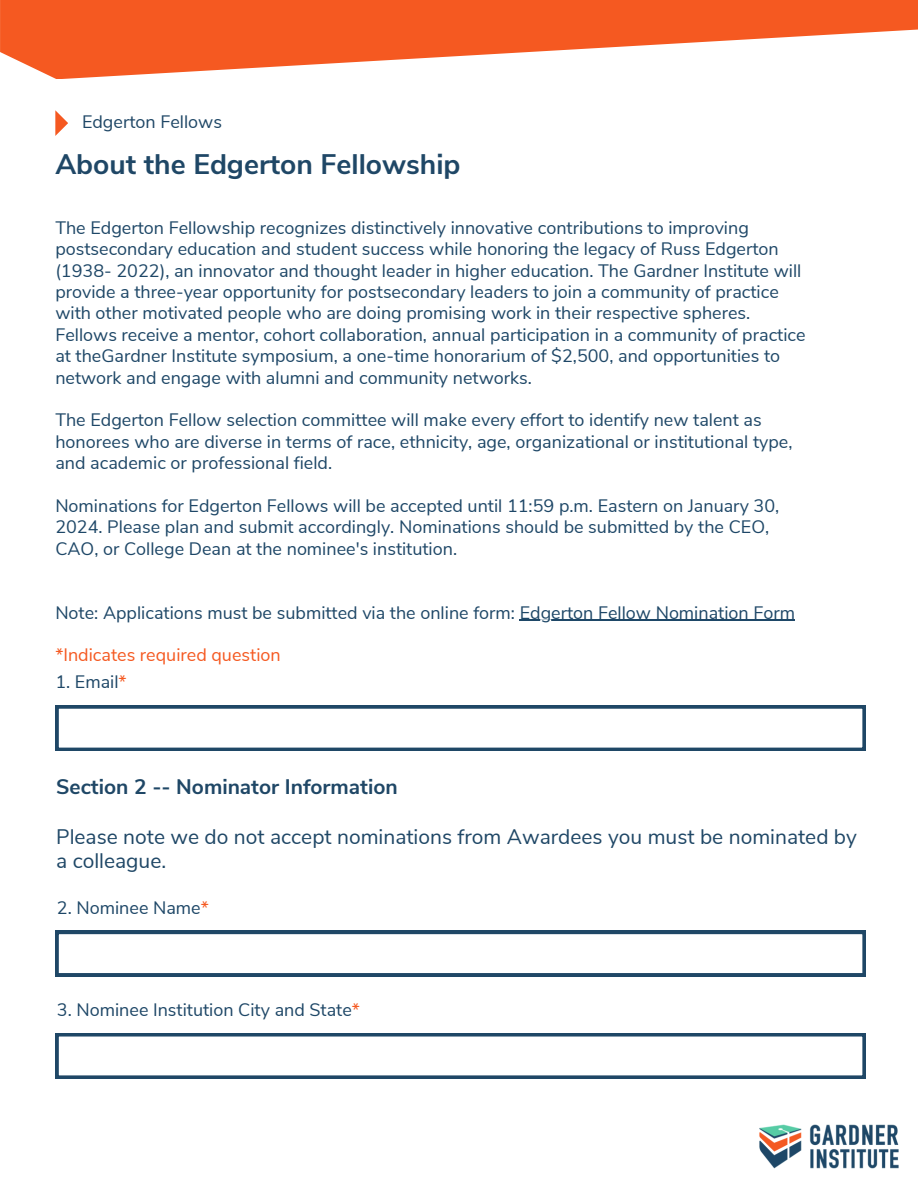
<style>
.page{position:relative;width:918px;height:1188px;background:#fff}
.page>*{position:absolute;margin:0;border:0;box-sizing:border-box;transform-origin:0 0}
.t1{font:700 28.2px "Nunito Sans";color:#1f4766}
.t2{font:21px/24.8px "Nunito Sans";color:#1f4766}
.t3{font:700 21px "Nunito Sans";color:#1f4766}
.t4{font:18px/21.3px "Nunito Sans";color:#1e4767}
.t5{font:18px "Nunito Sans";color:#f55921}
.t6{font:18px "Nunito Sans";color:#1f4766}
.s1{color:#f55921}
</style>
<div class="page">
<svg style="left:55px;top:110px;width:13px;height:26px"></svg>
<svg style="left:0;top:0;width:918px;height:79px;fill:#f55921"></svg>
<img style="left:759px;top:1124px;width:140px;height:45px">
<svg style="left:55px;top:705px;width:810px;height:46px"></svg>
<hr style="left:520px;top:620px;width:275px;height:1px;background:#1e4767">
<svg style="left:55px;top:1033px;width:810px;height:46px"></svg>
<svg style="left:55px;top:931px;width:810px;height:45px"></svg>
<p class="t6" style="left:82px;top:110px;width:141px">Edgerton Fellows</p>
<p class="t1" style="left:55px;top:145px;width:407px">About the Edgerton Fellowship</p>
<p class="t4" style="left:55px;top:217px;width:752px">The Edgerton Fellowship recognizes distinctively innovative contributions to improving postsecondary education and student success while honoring the legacy of Russ Edgerton (1938- 2022), an innovator and thought leader in higher education. The Gardner Institute will provide a three-year opportunity for postsecondary leaders to join a community of practice with other motivated people who are doing promising work in their respective spheres.<br>Fellows receive a mentor, cohort collaboration, annual participation in a community of practice at theGardner Institute symposium, a one-time honorarium of $2,500, and opportunities to network and engage with alumni and community networks.</p>
<p class="t4" style="left:55px;top:410px;width:739px">The Edgerton Fellow selection committee will make every effort to identify new talent as honorees who are diverse in terms of race, ethnicity, age, organizational or institutional type, and academic or professional field.</p>
<p class="t4" style="left:55px;top:495px;width:725px">Nominations for Edgerton Fellows will be accepted until 11:59 p.m. Eastern on January 30,<br>2024. Please plan and submit accordingly. Nominations should be submitted by the CEO,<br>CAO, or College Dean at the nominee's institution.</p>
<p class="t4" style="left:55px;top:602px;width:741px">Note: Applications must be submitted via the online form: Edgerton Fellow Nomination Form</p>
<p class="t5" style="left:55px;top:643px;width:227px">*Indicates required question</p>
<p class="t4" style="left:55px;top:672px;width:73px">1. Email<span class="s1">*</span></p>
<p class="t3" style="left:56px;top:773px;width:343px">Section 2 -- Nominator Information</p>
<p class="t2" style="left:56px;top:824px;width:802px">Please note we do not accept nominations from Awardees you must be nominated by a colleague.</p>
<p class="t4" style="left:57px;top:897px;width:153px">2. Nominee Name<span class="s1">*</span></p>
<p class="t4" style="left:57px;top:1000px;width:305px">3. Nominee Institution City and State<span class="s1">*</span></p>
</div>
